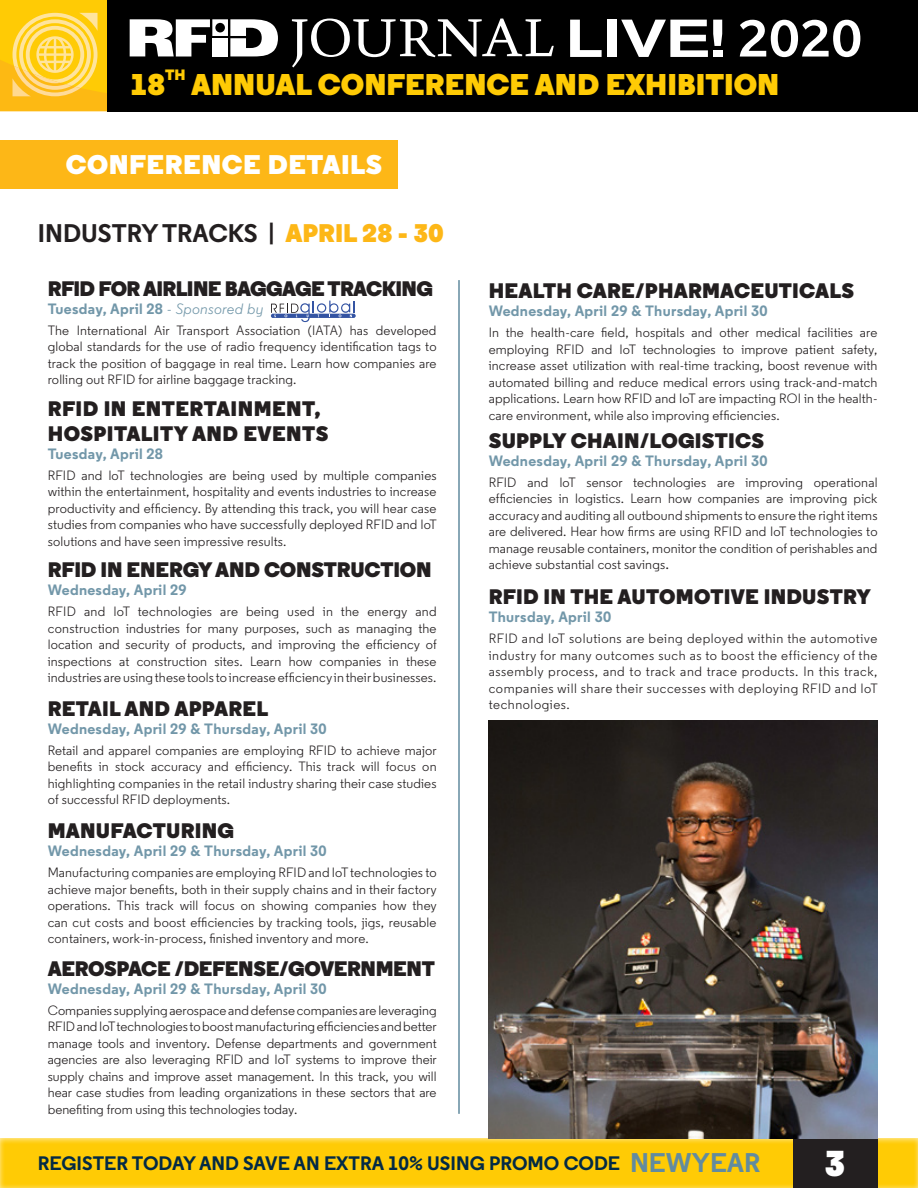
<style>
.page{position:relative;width:918px;height:1188px;background:#fff}
.page>*{position:absolute;margin:0;border:0;box-sizing:border-box;transform-origin:0 0}
.t1{font:900 36px "Regular";color:#fff}
.t2{font:900 30px "Regular";color:#ffcb05}
.t3{font:900 27px "Regular";letter-spacing:.02em;color:#fff}
.t4{font:700 25.5px "Regular";color:#231f20}
.t5{font:900 21px/25.2px "Regular";letter-spacing:.01em;color:#231f20}
.t6{font:900 21px "Regular";letter-spacing:-.03em;color:#231f20}
.t7{font:900 21px "Regular";letter-spacing:-.02em;color:#231f20}
.t8{font:900 21px "Regular";letter-spacing:-.01em;color:#231f20}
.t9{font:700 19.5px "Regular";color:#032a45}
.t10{font:700 15px "Regular";letter-spacing:.02em;color:#7297a9}
.t11{font:900 15px "Regular";color:#ffcb05}
.t12{font:13.5px/16.5px "Regular";letter-spacing:.01em;color:#231f20;text-align:justify}
.s1{font-weight:900;color:#fdb717}
.s2{font-weight:400;font-style:italic}
.s3{font-size:15px}
.s4{font-size:27px;color:#628b9f}
</style>
<div class="page">
<svg style="left:0;top:0;width:94px;height:111px"></svg>
<div style="left:94px;top:0;width:824px;height:114px;background:#fff;opacity:.75"></div>
<div style="left:108px;top:0;width:810px;height:111px;background:#000"></div>
<svg style="left:292px;top:19px;width:262px;height:48px"></svg>
<svg style="left:130px;top:19px;width:148px;height:38px"></svg>
<svg style="left:570px;top:20px;width:32px;height:37px"></svg>
<div style="left:607px;top:20px;width:10px;height:37px;background:#fff"></div>
<svg style="left:621px;top:20px;width:101px;height:37px"></svg>
<svg style="left:740px;top:20px;width:120px;height:37px"></svg>
<div style="left:0;top:1129px;width:918px;height:59px;background:#fff;opacity:.75"></div>
<div style="left:793px;top:1138px;width:85px;height:50px;background:#231f20"></div>
<hr style="left:458px;top:280px;width:2px;height:834px;background:#628b9f">
<div style="left:0;top:140px;width:398px;height:49px;background:#fdb717"></div>
<img style="left:489px;top:720px;width:389px;height:418px">
<hr style="left:271px;top:314px;width:85px;height:4px;background:#8094c5;border-radius:2px">
<svg style="left:271px;top:301px;width:84px;height:21px"></svg>
<h2 class="t2" style="left:130px;top:66px;width:37px">18</h2>
<p class="t11" style="left:165px;top:65px;width:22px">TH</p>
<h2 class="t2" style="left:191px;top:66px;width:590px">ANNUAL CONFERENCE AND EXHIBITION</h2>
<h3 class="t3" style="left:66px;top:148px;width:318px">CONFERENCE DETAILS</h3>
<h3 class="t4" style="left:38px;top:217px;width:407px">INDUSTRY TRACKS | <span class="s1">APRIL 28 - 30</span></h3>
<h3 class="t6" style="left:48px;top:275px;width:387px">RFID FOR AIRLINE BAGGAGE TRACKING</h3>
<p class="t10" style="left:48px;top:299px;width:217px">Tuesday, April 28 <span class="s2">- Sponsored by</span></p>
<p class="t12" style="left:48px;top:322px;width:390px">The International Air Transport Association (IATA) has developed global standards for the use of radio frequency identification tags to track the position of baggage in real time. Learn how companies are rolling out RFID for airline baggage tracking.</p>
<h3 class="t5" style="left:48px;top:395px;width:282px">RFID IN ENTERTAINMENT,<br>HOSPITALITY AND EVENTS</h3>
<p class="t10" style="left:48px;top:444px;width:117px">Tuesday, April 28</p>
<p class="t12" style="left:48px;top:467px;width:391px">RFID and IoT technologies are being used by multiple companies within the entertainment, hospitality and events industries to increase productivity and efficiency. By attending this track, you will hear case studies from companies who have successfully deployed RFID and IoT solutions and have seen impressive results.</p>
<h3 class="t8" style="left:48px;top:557px;width:385px">RFID IN ENERGY AND CONSTRUCTION</h3>
<p class="t10" style="left:48px;top:580px;width:140px">Wednesday, April 29</p>
<p class="t12" style="left:48px;top:603px;width:391px">RFID and IoT technologies are being used in the energy and construction industries for many purposes, such as managing the location and security of products, and improving the efficiency of inspections at construction sites. Learn how companies in these industries are using these tools to increase efficiency in their businesses.</p>
<h3 class="t5" style="left:48px;top:696px;width:222px">RETAIL AND APPAREL</h3>
<p class="t10" style="left:48px;top:719px;width:280px">Wednesday, April 29 &amp; Thursday, April 30</p>
<p class="t12" style="left:48px;top:742px;width:391px">Retail and apparel companies are employing RFID to achieve major benefits in stock accuracy and efficiency. This track will focus on highlighting companies in the retail industry sharing their case studies of successful RFID deployments.</p>
<h3 class="t5" style="left:48px;top:818px;width:188px">MANUFACTURING</h3>
<p class="t10" style="left:48px;top:842px;width:280px">Wednesday, April 29 &amp; Thursday, April 30</p>
<p class="t12" style="left:48px;top:865px;width:391px">Manufacturing companies are employing RFID and IoT technologies to achieve major benefits, both in their supply chains and in their factory operations. This track will focus on showing companies how they can cut costs and boost efficiencies by tracking tools, jigs, reusable containers, work-in-process, finished inventory and more.</p>
<h3 class="t7" style="left:48px;top:955px;width:389px">AEROSPACE /DEFENSE/GOVERNMENT</h3>
<p class="t10" style="left:48px;top:979px;width:280px">Wednesday, April 29 &amp; Thursday, April 30</p>
<p class="t12" style="left:48px;top:1002px;width:391px">Companies supplying aerospace and defense companies are leveraging RFID and IoT technologies to boost manufacturing efficiencies and better manage tools and inventory. Defense departments and government agencies are also leveraging RFID and IoT systems to improve their supply chains and improve asset management. In this track, you will hear case studies from leading organizations in these sectors that are benefiting from using this technologies today.</p>
<h3 class="t5" style="left:489px;top:278px;width:367px">HEALTH CARE/PHARMACEUTICALS</h3>
<p class="t10" style="left:489px;top:301px;width:280px">Wednesday, April 29 &amp; Thursday, April 30</p>
<p class="t12" style="left:489px;top:324px;width:390px">In the health-care field, hospitals and other medical facilities are employing RFID and IoT technologies to improve patient safety, increase asset utilization with real-time tracking, boost revenue with automated billing and reduce medical errors using track-and-match applications. Learn how RFID and IoT are impacting ROI in the health&shy;care environment, while also improving efficiencies.</p>
<h3 class="t5" style="left:489px;top:427px;width:277px">SUPPLY CHAIN/LOGISTICS</h3>
<p class="t10" style="left:489px;top:451px;width:280px">Wednesday, April 29 &amp; Thursday, April 30</p>
<p class="t12" style="left:489px;top:474px;width:390px">RFID and IoT sensor technologies are improving operational efficiencies in logistics. Learn how companies are improving pick accuracy and auditing all outbound shipments to ensure the right items are delivered. Hear how firms are using RFID and IoT technologies to manage reusable containers, monitor the condition of perishables and achieve substantial cost savings<span class="s3">.</span></p>
<h3 class="t5" style="left:489px;top:584px;width:384px">RFID IN THE AUTOMOTIVE INDUSTRY</h3>
<p class="t10" style="left:489px;top:607px;width:124px">Thursday, April 30</p>
<p class="t12" style="left:489px;top:630px;width:391px">RFID and IoT solutions are being deployed within the automotive industry for many outcomes such as to boost the efficiency of the assembly process, and to track and trace products. In this track, companies will share their successes with deploying RFID and IoT technologies.</p>
<h3 class="t9" style="left:38px;top:1151px;width:724px">REGISTER TODAY AND SAVE AN EXTRA 10% USING PROMO CODE <span class="s4">NEWYEAR</span></h3>
<h1 class="t1" style="left:825px;top:1141px;width:23px">3</h1>
</div>
